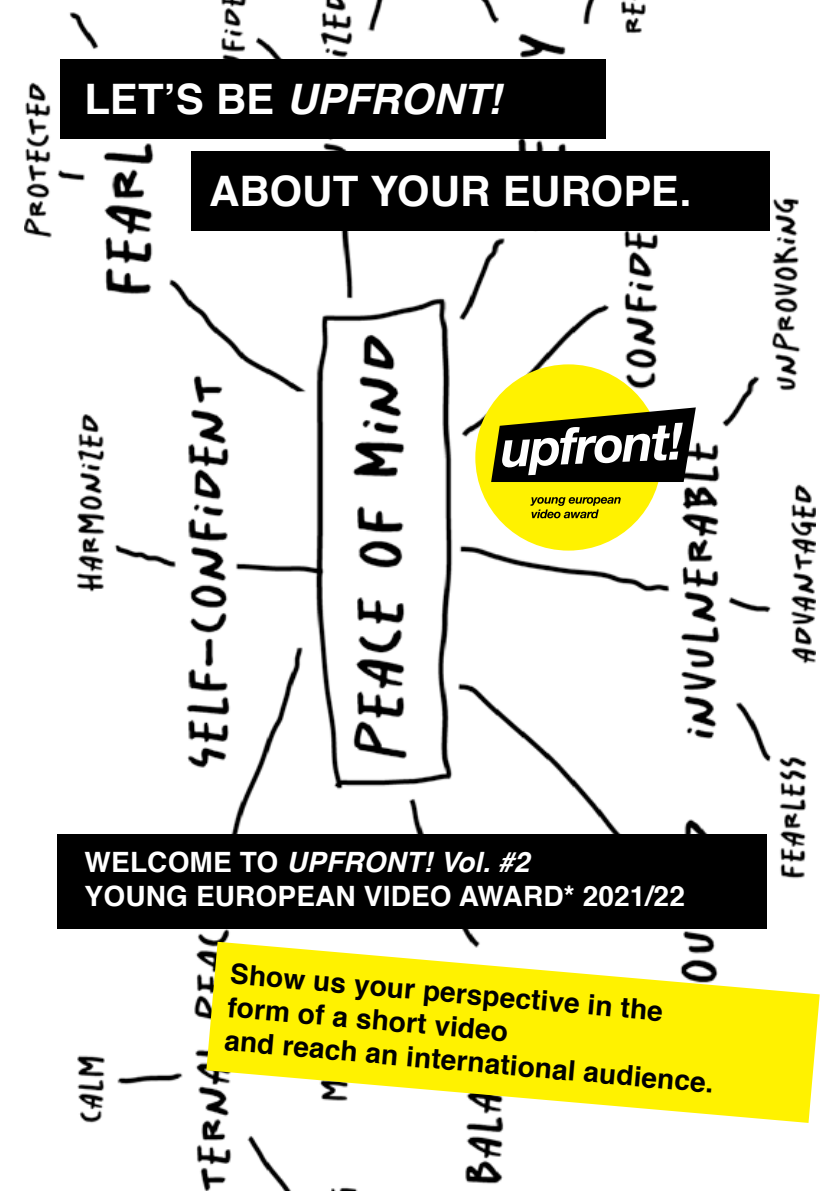
<style>
.page{position:relative;width:840px;height:1191px;background:#fff}
.page>*{position:absolute;margin:0;border:0;box-sizing:border-box;transform-origin:0 0}
.t1{font:700 42px/92.2px "Helvetica";color:#fff}
.t2{font:700 28px/33.6px "Helvetica";color:#000}
.t3{font:700 28px/33.6px "Helvetica";letter-spacing:.005em;color:#fff}
.s1{font-style:italic}
</style>
<div class="page">
<img style="left:25px;top:0;width:789px;height:1191px">
<div style="left:60px;top:60px;width:545px;height:79px;background:#000"></div>
<div style="left:191px;top:152px;width:578px;height:79px;background:#000"></div>
<div style="left:58px;top:834px;width:708px;height:95px;background:#000"></div>
<svg style="left:206px;top:941px;width:613px;height:182px;fill:#fff200"></svg>
<div style="left:475px;top:364px;width:186px;height:186px;background:#fff200;border-radius:50%"></div>
<svg style="left:491px;top:407px;width:204px;height:75px"></svg>
<svg style="left:530px;top:497px;width:90px;height:21px"></svg>
<h1 class="t1" style="left:209px;top:53px;width:483px;text-indent:-125px">LET’S BE <span class="s1">UPFRONT!<br></span>ABOUT YOUR EUROPE.</h1>
<p class="t3" style="left:85px;top:845px;width:601px">WELCOME TO <span class="s1">UPFRONT! Vol. #2<br></span>YOUNG EUROPEAN VIDEO AWARD* 2021/22</p>
<p class="t2" style="left:232px;top:957px;width:492px;rotate:5deg">Show us your perspective in the form of a short video<br>and reach an international audience.</p>
</div>
